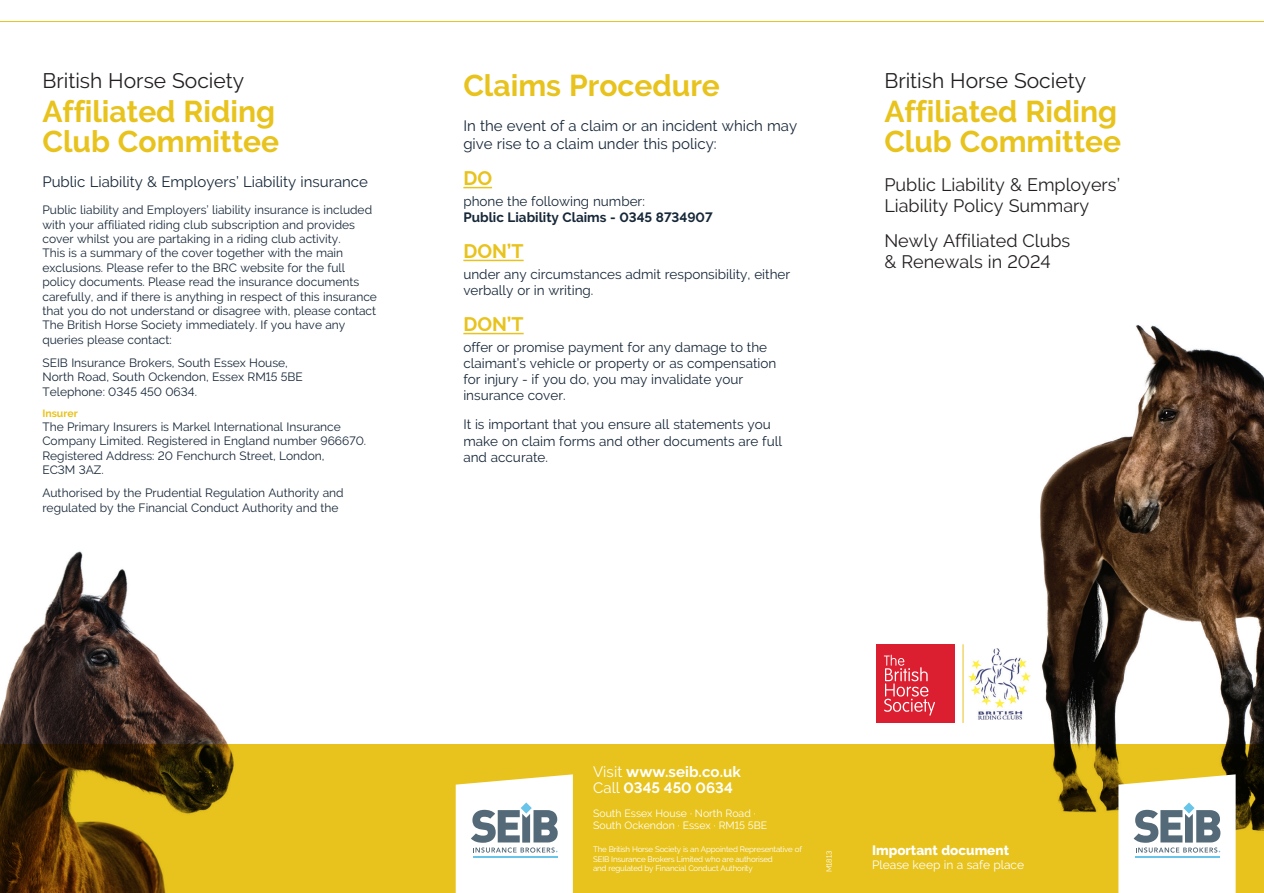
<style>
.page{position:relative;width:1264px;height:893px;background:#fff}
.page>*{position:absolute;margin:0;border:0;box-sizing:border-box;transform-origin:0 0}
.t1{font:700 30px/30px "Raleway";color:#e8c31d}
.t2{font:21px "Raleway";color:#231f20}
.t3{font:700 19.5px "Raleway";color:#e8c31d}
.t4{font:18px/21.6px "Raleway";color:#231f20}
.t5{font:15px/18px "Raleway";color:#162738}
.t6{font:700 15px/16.5px "Raleway";letter-spacing:.005em;color:#fff}
.t7{font:13.5px/16.2px "Raleway";color:#162738}
.t8{font:700 13.5px "Raleway";color:#162738}
.t9{font:800 13.5px "Raleway";color:#fff}
.t10{font:12px/14.4px "Raleway";color:#162738}
.t11{font:12px "Raleway";color:#fff}
.t12{font:10.5px/12.6px "Raleway";color:#fff}
.t13{font:700 10.5px "Raleway";color:#e8c31d}
.t14{font:7.95px/9.6px "Raleway";letter-spacing:-.025em;color:#fff}
.t15{font:7.5px "Raleway";color:#fff}
.s1{font-weight:400}
</style>
<div class="page">
<img style="left:0;top:551px;width:228px;height:193px">
<img style="left:962px;top:325px;width:302px;height:419px">
<svg style="left:463px;top:187px;width:29px;height:1px"></svg>
<hr style="left:463px;top:260px;width:61px;height:1px;background:#e8c31d">
<hr style="left:463px;top:333px;width:61px;height:1px;background:#e8c31d">
<svg style="left:0;top:744px;width:1264px;height:149px;fill:#e8c31d"></svg>
<svg style="left:1118px;top:774px;width:118px;height:119px"></svg>
<svg style="left:456px;top:774px;width:117px;height:119px"></svg>
<div style="left:876px;top:644px;width:79px;height:79px;background:#db1e30"></div>
<svg style="left:884px;top:654px;width:51px;height:61px"></svg>
<div style="left:963px;top:644px;width:73px;height:79px;background:#fff"></div>
<img style="left:969px;top:648px;width:62px;height:71px">
<hr style="left:0;top:21px;width:1264px;height:1px;background:#e8c31d">
<hr style="left:963px;top:644px;width:1px;height:79px;background:#e8c31d">
<h2 class="t2" style="left:42px;top:68px;width:203px">British Horse Society</h2>
<h1 class="t1" style="left:42px;top:97px;width:238px">Affiliated Riding<br>Club Committee</h1>
<p class="t5" style="left:42px;top:173px;width:327px">Public Liability &amp; Employers’ Liability insurance</p>
<p class="t10" style="left:42px;top:203px;width:336px">Public liability and Employers’ liability insurance is included with your affiliated riding club subscription and provides cover whilst you are partaking in a riding club activity.<br>This is a summary of the cover together with the main exclusions. Please refer to the BRC website for the full policy documents. Please read the insurance documents carefully, and if there is anything in respect of this insurance that you do not understand or disagree with, please contact The British Horse Society immediately. If you have any queries please contact:</p>
<p class="t10" style="left:42px;top:355px;width:262px">SEIB Insurance Brokers, South Essex House,<br>North Road, South Ockendon, Essex RM15 5BE<br>Telephone: 0345 450 0634.</p>
<p class="t13" style="left:42px;top:407px;width:37px">Insurer</p>
<p class="t10" style="left:42px;top:419px;width:325px">The Primary Insurers is Markel International Insurance Company Limited. Registered in England number 966670.<br>Registered Address: 20 Fenchurch Street, London,<br>EC3M 3AZ.</p>
<p class="t10" style="left:42px;top:486px;width:303px">Authorised by the Prudential Regulation Authority and regulated by the Financial Conduct Authority and the</p>
<h1 class="t1" style="left:463px;top:71px;width:258px">Claims Procedure</h1>
<p class="t5" style="left:463px;top:117px;width:335px">In the event of a claim or an incident which may give rise to a claim under this policy:</p>
<h3 class="t3" style="left:463px;top:167px;width:30px">DO</h3>
<p class="t7" style="left:463px;top:193px;width:183px">phone the following number:</p>
<p class="t8" style="left:463px;top:209px;width:251px">Public Liability Claims - 0345 8734907</p>
<h3 class="t3" style="left:463px;top:240px;width:62px">DON’T</h3>
<p class="t7" style="left:463px;top:266px;width:328px">under any circumstances admit responsibility, either verbally or in writing.</p>
<h3 class="t3" style="left:463px;top:313px;width:62px">DON’T</h3>
<p class="t7" style="left:463px;top:339px;width:315px">offer or promise payment for any damage to the claimant’s vehicle or property or as compensation for injury - if you do, you may invalidate your insurance cover.</p>
<p class="t7" style="left:463px;top:416px;width:320px">It is important that you ensure all statements you make on claim forms and other documents are full and accurate.</p>
<h2 class="t2" style="left:884px;top:68px;width:203px">British Horse Society</h2>
<h1 class="t1" style="left:884px;top:97px;width:238px">Affiliated Riding<br>Club Committee</h1>
<h3 class="t4" style="left:884px;top:173px;width:237px">Public Liability &amp; Employers’<br>Liability Policy Summary</h3>
<h3 class="t4" style="left:884px;top:229px;width:188px">Newly Affiliated Clubs &amp; Renewals in 2024</h3>
<p class="t6" style="left:593px;top:763px;width:149px"><span class="s1">Visit</span> www.seib.co.uk<br><span class="s1">Call</span> 0345 450 0634</p>
<p class="t12" style="left:593px;top:806px;width:176px">South Essex House · North Road ·<br>South Ockendon · Essex · RM15 5BE</p>
<p class="t14" style="left:593px;top:844px;width:210px">The British Horse Society is an Appointed Representative of<br>SEIB Insurance Brokers Limited who are authorised<br>and regulated by Financial Conduct Authority</p>
<p class="t9" style="left:872px;top:842px;width:139px">Important document</p>
<p class="t15" style="left:825px;top:872px;width:23px;rotate:-90deg">M1813</p>
<p class="t11" style="left:872px;top:858px;width:154px">Please keep in a safe place</p>
</div>
